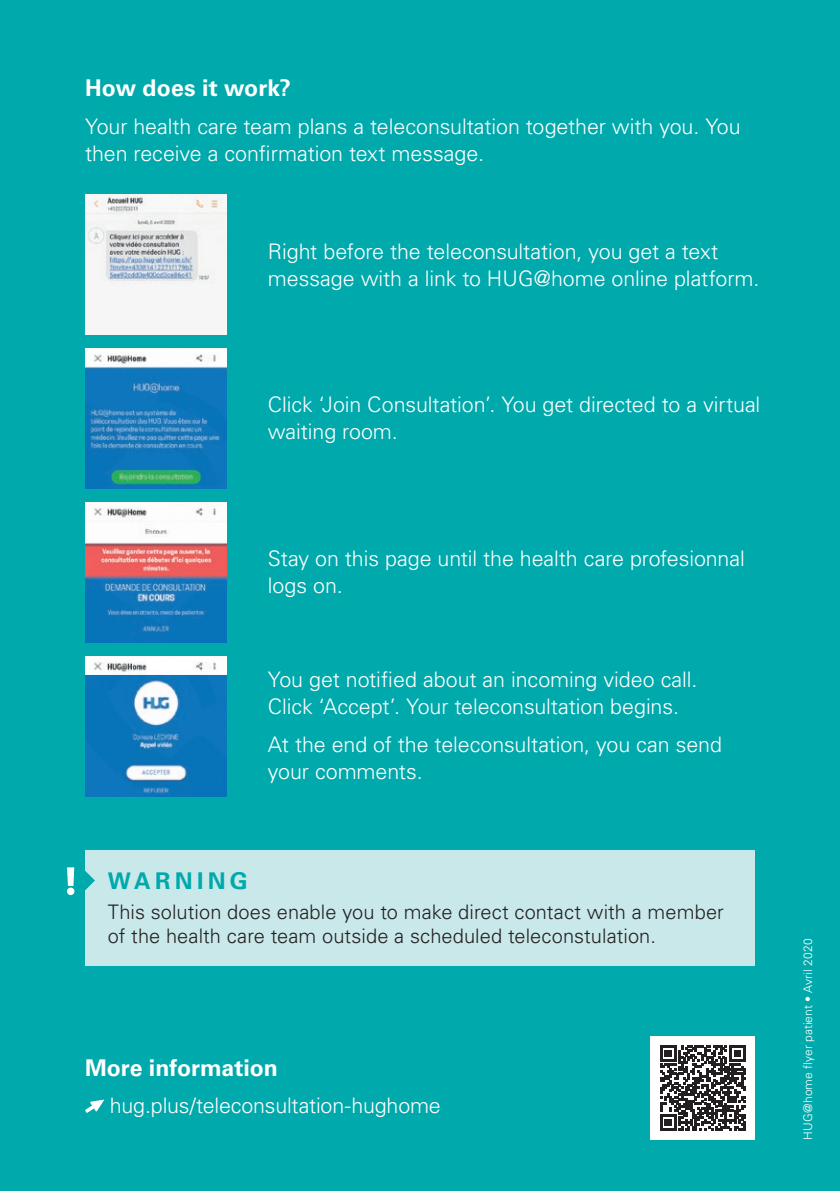
<style>
.page{position:relative;width:840px;height:1191px;background:#fff}
.page>*{position:absolute;margin:0;border:0;box-sizing:border-box;transform-origin:0 0}
.t1{font:700 23px "Univers LT Std";color:#fff}
.t2{font:700 23px "Univers LT Std";letter-spacing:.185em;color:#00a9ab}
.t3{font:300 21.4px/27px "Univers LT Std";letter-spacing:-.005em;color:#fff}
.t4{font:300 20px/24px "Univers LT Std";letter-spacing:.005em;color:#231f20}
.t5{font:300 12px "Univers LT Std";letter-spacing:.01em;color:#fff}
</style>
<div class="page">
<div style="left:0;top:0;width:839px;height:1191px;background:#00a9ab"></div>
<div style="left:650px;top:1035px;width:104px;height:104px;background:#fff"></div>
<svg style="left:660px;top:1045px;width:85px;height:85px"></svg>
<div style="left:85px;top:850px;width:669px;height:115px;background:#c9e8ea"></div>
<svg style="left:67px;top:867px;width:28px;height:28px"></svg>
<svg style="left:85px;top:1099px;width:19px;height:14px"></svg>
<img style="left:85px;top:194px;width:142px;height:140px">
<img style="left:85px;top:502px;width:142px;height:140px">
<img style="left:85px;top:348px;width:142px;height:140px">
<img style="left:85px;top:656px;width:142px;height:19px">
<img style="left:85px;top:675px;width:142px;height:121px">
<p class="t1" style="left:85px;top:74px;width:207px">How does it work?</p>
<p class="t3" style="left:85px;top:113px;width:656px">Your health care team plans a teleconsultation together with you. You then receive a confirmation text message.</p>
<p class="t3" style="left:268px;top:237px;width:493px">Right before the teleconsultation, you get a text message with a link to HUG@home online platform.</p>
<p class="t3" style="left:268px;top:391px;width:493px">Click ‘Join Consultation’. You get directed to a virtual waiting room.</p>
<p class="t3" style="left:268px;top:545px;width:478px">Stay on this page until the health care profesionnal logs on.</p>
<p class="t3" style="left:268px;top:666px;width:430px">You get notified about an incoming video call.<br>Click ‘Accept’. Your teleconsultation begins.</p>
<p class="t3" style="left:268px;top:731px;width:455px">At the end of the teleconsultation, you can send your comments.</p>
<p class="t2" style="left:108px;top:867px;width:141px">WARNING</p>
<p class="t4" style="left:108px;top:900px;width:617px">This solution does enable you to make direct contact with a member of the health care team outside a scheduled teleconstulation.</p>
<p class="t1" style="left:85px;top:1054px;width:194px">More information</p>
<p class="t3" style="left:110px;top:1091px;width:332px">hug.plus/teleconsultation-hughome</p>
<p class="t5" style="left:800px;top:1139px;width:202px;rotate:-90deg">HUG@home flyer patient • Avril 2020</p>
</div>
